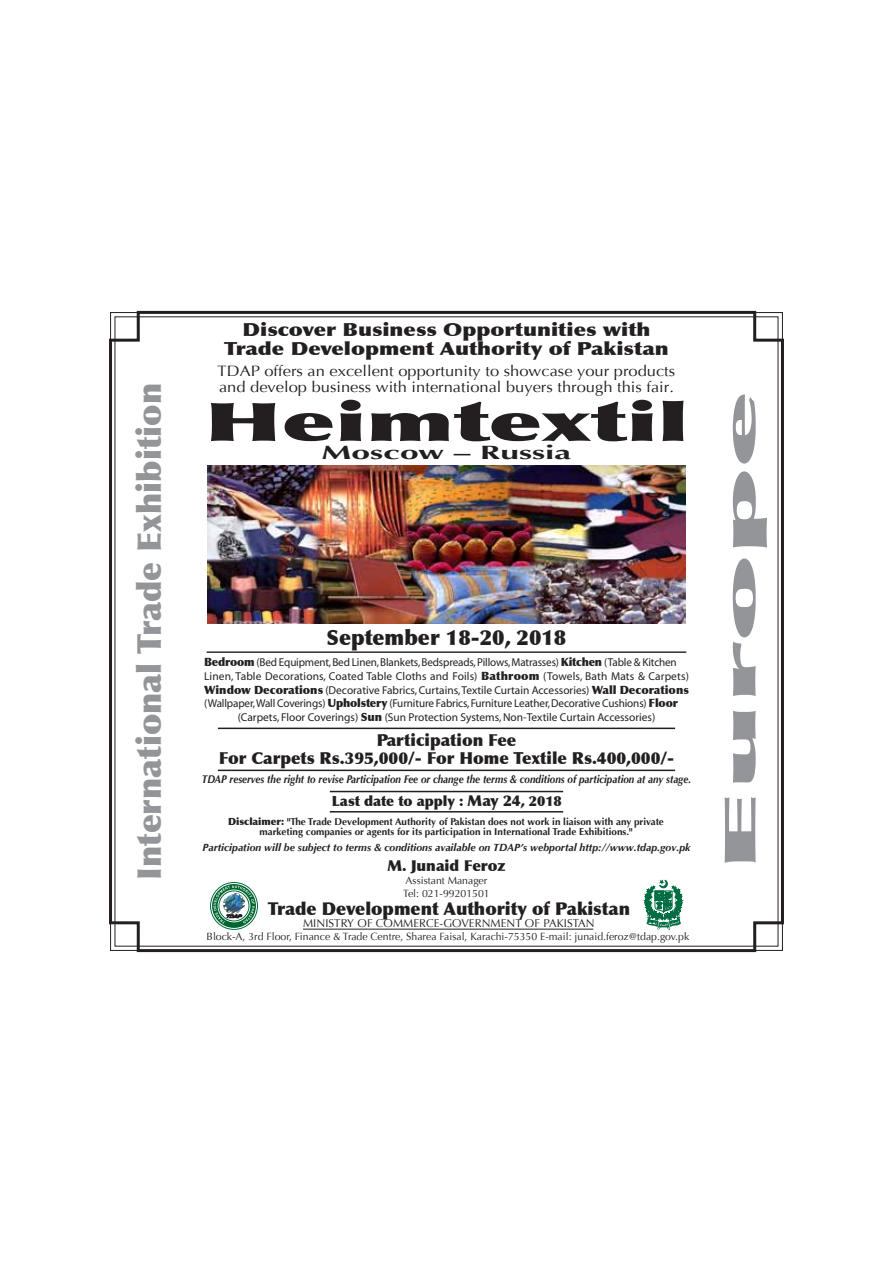
<style>
.page{position:relative;width:893px;height:1263px;background:#fff}
.page>*{position:absolute;margin:0;border:0;box-sizing:border-box;transform-origin:0 0}
.t1{font:900 53.25px "Optima";color:#231f20;scale:1.75 1}
.t2{font:900 43.35px "Optima";color:#939598;scale:3.1 1}
.t3{font:900 33px "Optima";color:#939598}
.t4{font:900 21px "Optima";color:#231f20}
.t5{font:700 19.2px "Optima";color:#231f20;scale:1.75 1}
.t6{font:900 18px/19.5px "Optima";color:#231f20;text-align:center;scale:1.2 1}
.t7{font:900 17.55px "Optima";color:#231f20}
.t8{font:900 16.5px/18px "Optima";color:#231f20;text-align:center}
.t9{font:15px/16.5px "Optima";color:#231f20;scale:1.1 1}
.t10{font:900 15px "Optima";color:#231f20}
.t11{font:900 13.95px "Optima";color:#231f20}
.t12{font:11.4px "Optima";letter-spacing:-.005em;color:#231f20}
.t13{font:italic 700 11.25px "Optima";color:#231f20;scale:.88 1}
.t14{font:11.25px "Optima";letter-spacing:.005em;color:#231f20}
.t15{font:10.5px/13.4px "Optima";color:#231f20}
.t16{font:italic 700 10.5px "Optima";color:#231f20}
.t17{font:700 9.9px/10.8px "Optima";color:#231f20;text-align:center}
.s1{font-weight:900}
.s2{font-size:15px}
</style>
<div class="page">
<svg style="left:109px;top:310px;width:675px;height:643px"></svg>
<img style="left:207px;top:465px;width:479px;height:159px">
<hr style="left:303px;top:929px;width:290px;height:1px;background:#231f20">
<hr style="left:207px;top:651px;width:479px;height:2px;background:#231f20">
<hr style="left:218px;top:728px;width:457px;height:1px;background:#231f20">
<hr style="left:218px;top:770px;width:457px;height:1px;background:#231f20">
<div style="left:245px;top:811px;width:403px;height:26px;background:#fff"></div>
<div style="left:210px;top:882px;width:48px;height:48px;border:1px solid #006d43;border-radius:50%"></div>
<svg style="left:212px;top:884px;width:44px;height:44px"></svg>
<img style="left:222px;top:892px;width:23px;height:22px">
<svg style="left:635px;top:869px;width:57px;height:84px"></svg>
<hr style="left:330px;top:791px;width:233px;height:1px;background:#231f20">
<hr style="left:330px;top:811px;width:233px;height:1px;background:#231f20">
<h3 class="t3" style="left:130px;top:880px;width:498px;rotate:-90deg">International Trade Exhibition</h3>
<h3 class="t6" style="left:224px;top:320px;width:372px">Discover Business Opportunities with<br>Trade Development Authority of Pakistan</h3>
<h3 class="t9" style="left:218px;top:362px;width:418px">TDAP offers an excellent opportunity to showcase your products and develop business with international buyers through this fair.</h3>
<h1 class="t1" style="left:204px;top:390px;width:278px">Heimtextil</h1>
<h3 class="t5" style="left:322px;top:441px;width:144px">Moscow – Russia</h3>
<h3 class="t4" style="left:327px;top:624px;width:241px">September 18-20, 2018</h3>
<p class="t12" style="left:204px;top:657px;width:474px"><span class="s1">Bedroom</span> (Bed Equipment, Bed Linen, Blankets, Bedspreads, Pillows, Matrasses) <span class="s1">Kitchen</span> (Table &amp; Kitchen</p>
<p class="t12" style="left:204px;top:670px;width:486px">Linen, Table Decorations, Coated Table Cloths and Foils) <span class="s1">Bathroom</span> (Towels, Bath Mats &amp; Carpets)</p>
<p class="t12" style="left:204px;top:684px;width:486px"><span class="s1">Window Decorations</span> (Decorative Fabrics, Curtains, Textile Curtain Accessories) <span class="s1">Wall Decorations</span></p>
<p class="t12" style="left:204px;top:698px;width:475px">(Wallpaper, Wall Coverings) <span class="s1">Upholstery</span> (Furniture Fabrics, Furniture Leather, Decorative Cushions) <span class="s1">Floor</span></p>
<p class="t12" style="left:238px;top:712px;width:419px">(Carpets, Floor Coverings) <span class="s1">Sun</span> (Sun Protection Systems, Non-Textile Curtain Accessories)</p>
<h3 class="t8" style="left:219px;top:731px;width:457px">Participation Fee<br>For Carpets Rs.395,000/- For Home Textile Rs.400,000/-</h3>
<p class="t13" style="left:202px;top:773px;width:557px">TDAP reserves the right to revise Participation Fee or change the terms &amp; conditions of participation at any stage.</p>
<p class="t11" style="left:332px;top:792px;width:231px">Last date to apply : <span class="s2">May 24</span>, 2018</p>
<p class="t17" style="left:228px;top:816px;width:437px"><span class="s1">Disclaimer:</span> "The Trade Development Authority of Pakistan does not work in liaison with any private marketing companies or agents for its participation in International Trade Exhibitions."</p>
<h3 class="t10" style="left:387px;top:857px;width:119px">M. Junaid Feroz</h3>
<p class="t15" style="left:403px;top:874px;width:88px">Assistant Manager<br>Tel: 021-99201501</p>
<p class="t16" style="left:202px;top:841px;width:489px">Participation will be subject to terms &amp; conditions available on TDAP’s webportal http://www.tdap.gov.pk</p>
<h3 class="t7" style="left:268px;top:898px;width:364px">Trade Development Authority of Pakistan</h3>
<p class="t14" style="left:303px;top:916px;width:293px">MINISTRY OF COMMERCE-GOVERNMENT OF PAKISTAN</p>
<p class="t15" style="left:207px;top:930px;width:484px">Block-A, 3rd Floor, Finance &amp; Trade Centre, Sharea Faisal, Karachi-75350 E-mail: junaid.feroz@tdap.gov.pk</p>
<h2 class="t2" style="left:714px;top:872px;width:157px;rotate:-90deg">Europe</h2>
</div>
